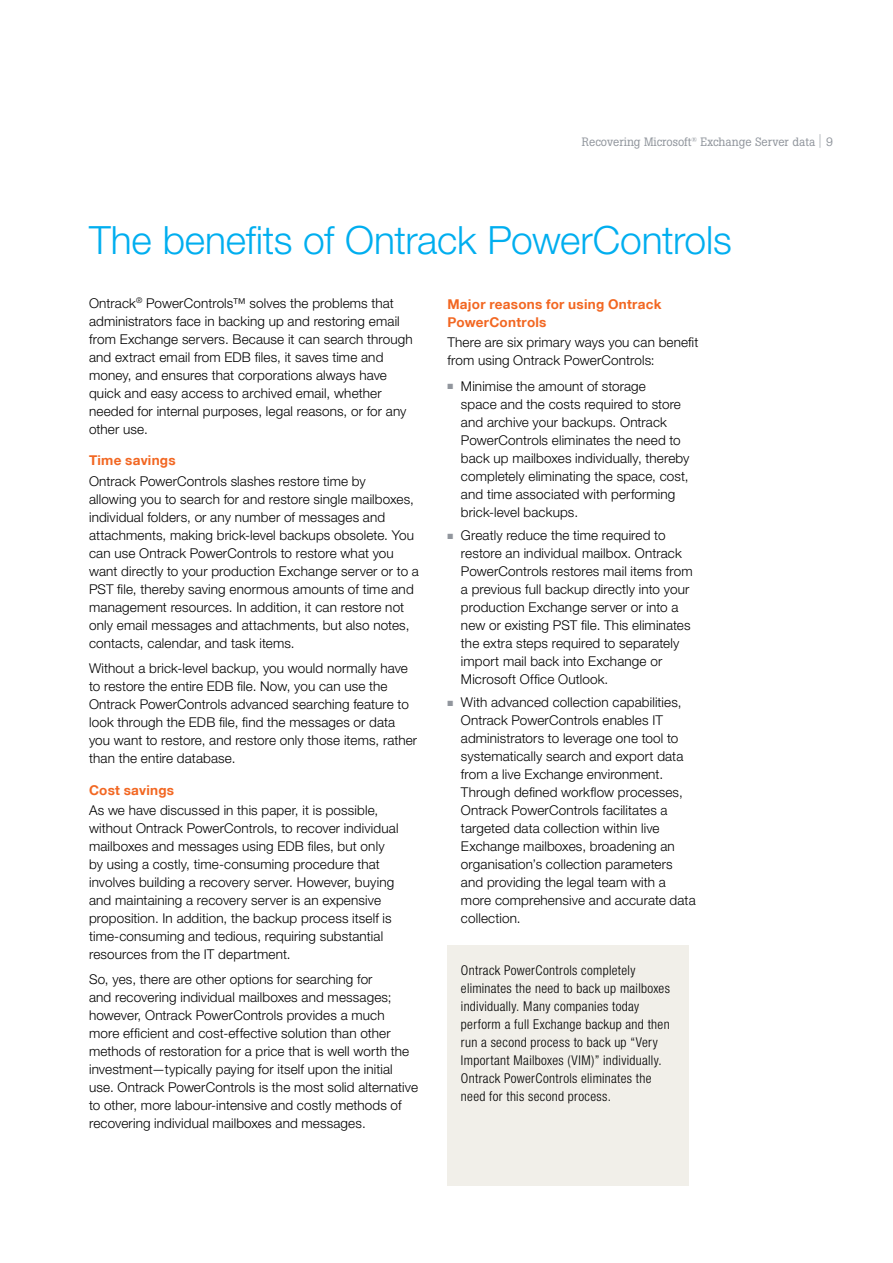
<style>
.page{position:relative;width:893px;height:1263px;background:#fff}
.page>*{position:absolute;margin:0;border:0;box-sizing:border-box;transform-origin:0 0}
.t1{font:300 39px "Helvetica Neue LT Std";letter-spacing:-.01em;color:#00aeef}
.t2{font:300 13.5px/18px "Helvetica Neue LT Std";letter-spacing:.01em;color:#000}
.t3{font:300 condensed 13.5px/18px "Helvetica Neue LT Std";letter-spacing:.025em;color:#000}
.t4{font:700 13.5px/18px "Helvetica Neue LT";letter-spacing:.02em;color:#f26722}
.t5{font:12px "Boton BQ";color:#91969d}
.s1{font-weight:300;font-size:15px}
.s2{color:#91969d}
</style>
<div class="page">
<div style="left:447px;top:945px;width:242px;height:240px;background:#f1efe9"></div>
<p class="t5" style="left:582px;top:135px;width:253px">Recovering Microsoft<sup>®</sup> Exchange Server data <span class="s1">|</span> 9</p>
<h1 class="t1" style="left:89px;top:216px;width:644px">The benefits of Ontrack PowerControls</h1>
<p class="t2" style="left:89px;top:293px;width:325px">Ontrack<sup>®</sup> PowerControls™ solves the problems that administrators face in backing up and restoring email from Exchange servers. Because it can search through and extract email from EDB files, it saves time and money, and ensures that corporations always have quick and easy access to archived email, whether needed for internal purposes, legal reasons, or for any other use.</p>
<p class="t4" style="left:89px;top:451px;width:88px">Time savings</p>
<p class="t2" style="left:89px;top:472px;width:331px">Ontrack PowerControls slashes restore time by<br>allowing you to search for and restore single mailboxes, individual folders, or any number of messages and attachments, making brick-level backups obsolete. You can use Ontrack PowerControls to restore what you want directly to your production Exchange server or to a PST file, thereby saving enormous amounts of time and management resources. In addition, it can restore not only email messages and attachments, but also notes, contacts, calendar, and task items.</p>
<p class="t2" style="left:89px;top:659px;width:330px">Without a brick-level backup, you would normally have to restore the entire EDB file. Now, you can use the Ontrack PowerControls advanced searching feature to look through the EDB file, find the messages or data you want to restore, and restore only those items, rather than the entire database.</p>
<p class="t4" style="left:89px;top:781px;width:87px">Cost savings</p>
<p class="t2" style="left:89px;top:801px;width:311px">As we have discussed in this paper, it is possible, without Ontrack PowerControls, to recover individual mailboxes and messages using EDB files, but only by using a costly, time-consuming procedure that involves building a recovery server. However, buying and maintaining a recovery server is an expensive proposition. In addition, the backup process itself is time-consuming and tedious, requiring substantial resources from the IT department.</p>
<p class="t2" style="left:89px;top:970px;width:330px">So, yes, there are other options for searching for<br>and recovering individual mailboxes and messages; however, Ontrack PowerControls provides a much more efficient and cost-effective solution than other methods of restoration for a price that is well worth the investment—typically paying for itself upon the initial use. Ontrack PowerControls is the most solid alternative to other, more labour-intensive and costly methods of recovering individual mailboxes and messages.</p>
<p class="t4" style="left:447px;top:295px;width:215px">Major reasons for using Ontrack<br>PowerControls</p>
<p class="t2" style="left:447px;top:333px;width:252px">There are six primary ways you can benefit from using Ontrack PowerControls:</p>
<p class="t2" style="left:461px;top:376px;width:230px;text-indent:-14px"><span class="s2">■</span> Minimise the amount of storage<br>space and the costs required to store and archive your backups. Ontrack PowerControls eliminates the need to back up mailboxes individually, thereby completely eliminating the space, cost, and time associated with performing brick-level backups.</p>
<p class="t2" style="left:461px;top:526px;width:233px;text-indent:-14px"><span class="s2">■</span> Greatly reduce the time required to restore an individual mailbox. Ontrack PowerControls restores mail items from a previous full backup directly into your production Exchange server or into a new or existing PST file. This eliminates the extra steps required to separately import mail back into Exchange or Microsoft Office Outlook.</p>
<p class="t2" style="left:461px;top:693px;width:236px;text-indent:-14px"><span class="s2">■</span> With advanced collection capabilities, Ontrack PowerControls enables IT administrators to leverage one tool to systematically search and export data from a live Exchange environment.<br>Through defined workflow processes, Ontrack PowerControls facilitates a targeted data collection within live Exchange mailboxes, broadening an organisation’s collection parameters and providing the legal team with a more comprehensive and accurate data collection.</p>
<p class="t3" style="left:461px;top:961px;width:211px">Ontrack PowerControls completely eliminates the need to back up mailboxes individually. Many companies today perform a full Exchange backup and then run a second process to back up “Very Important Mailboxes (VIM)” individually.<br>Ontrack PowerControls eliminates the need for this second process.</p>
</div>
